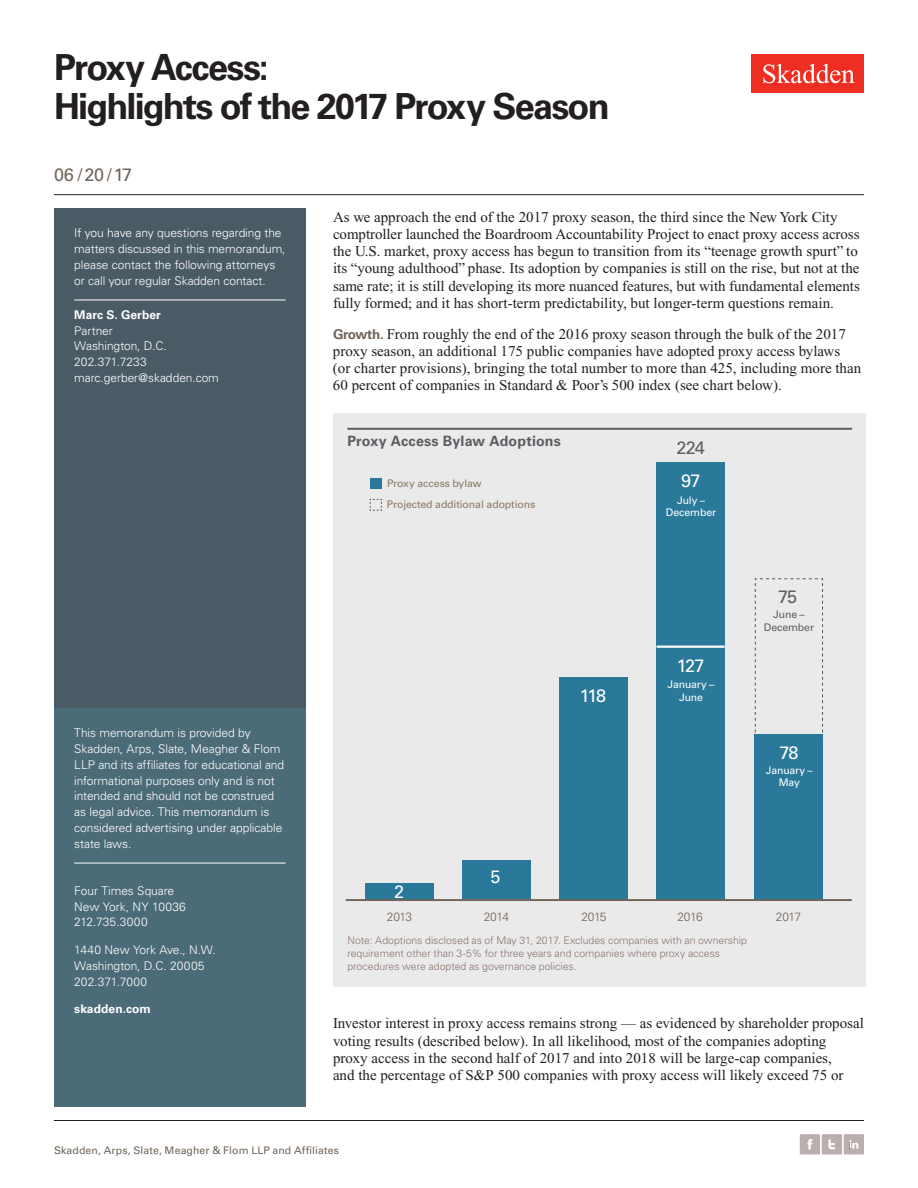
<style>
.page{position:relative;width:918px;height:1188px;background:#fff}
.page>*{position:absolute;margin:0;border:0;box-sizing:border-box;transform-origin:0 0}
.t1{font:700 36px/39px "Univers LT Std";letter-spacing:-.05em;color:#231f20}
.t2{font:18px "Univers LT Std";letter-spacing:-.06em;color:#fff}
.t3{font:18px "Univers LT Std";color:#6f645a}
.t4{font:18px "Univers LT Std";color:#5b5d62}
.t5{font:15px/17.2px "Times New Roman PS Std";color:#231f20}
.t6{font:700 14.25px "Univers LT Std";letter-spacing:.01em;color:#5b5d62}
.t7{font:300 12px/15.8px "Univers LT Std";letter-spacing:-.005em;color:#fff}
.t8{font:700 12px "Univers LT Std";letter-spacing:.01em;color:#fff}
.t9{font:300 12px "Univers LT Std";letter-spacing:-.035em;color:#6f645a}
.t10{font:300 10.5px/12.8px "Univers LT Std";color:#88756f}
.t11{font:10.5px "Univers LT Std";letter-spacing:.01em;color:#6f645a}
.t12{font:10.5px "Univers LT Std";letter-spacing:-.01em;color:#8a7966}
.t13{font:10.5px/12.6px "Univers LT Std";letter-spacing:-.02em;color:#fff;text-align:center}
.t14{font:10.5px/12.6px "Univers LT Std";letter-spacing:-.01em;color:#5b5d62;text-align:center}
.s1{font-family:"Univers LT Std";font-weight:700;font-size:13.5px;color:#6f645a}
</style>
<div class="page">
<div style="left:752px;top:54px;width:112px;height:39px;background:#ee2e22"></div>
<svg style="left:763px;top:64px;width:92px;height:19px"></svg>
<div style="left:844px;top:1134px;width:20px;height:20px;background:#baaeae"></div>
<svg style="left:849px;top:1140px;width:9px;height:9px"></svg>
<div style="left:800px;top:1134px;width:20px;height:20px;background:#baaeae"></div>
<svg style="left:807px;top:1139px;width:5px;height:11px"></svg>
<div style="left:822px;top:1134px;width:20px;height:20px;background:#baaeae"></div>
<svg style="left:828px;top:1139px;width:7px;height:10px"></svg>
<div style="left:54px;top:208px;width:252px;height:506px;background:#4b5b66"></div>
<hr style="left:74px;top:300px;width:212px;height:1px;background:#fff">
<div style="left:54px;top:708px;width:252px;height:399px;background:#4c6b79"></div>
<hr style="left:74px;top:863px;width:212px;height:1px;background:#fff">
<div style="left:333px;top:414px;width:532px;height:573px;background:#ebeaea"></div>
<svg style="left:755px;top:578px;width:68px;height:155px"></svg>
<div style="left:657px;top:462px;width:68px;height:185px;background:#2a799a"></div>
<hr style="left:347px;top:428px;width:505px;height:2px;background:#5b5d62">
<div style="left:365px;top:883px;width:68px;height:16px;background:#2a799a"></div>
<div style="left:462px;top:860px;width:68px;height:39px;background:#2a799a"></div>
<div style="left:560px;top:677px;width:68px;height:224px;background:#2a799a"></div>
<div style="left:657px;top:648px;width:68px;height:251px;background:#2a799a"></div>
<div style="left:755px;top:734px;width:68px;height:165px;background:#2a799a"></div>
<hr style="left:346px;top:899px;width:506px;height:2px;background:#6f645a">
<div style="left:370px;top:478px;width:12px;height:11px;background:#2a799a"></div>
<svg style="left:370px;top:499px;width:12px;height:12px"></svg>
<hr style="left:657px;top:646px;width:68px;height:2px;background:#fff">
<hr style="left:54px;top:1120px;width:810px;height:1px;background:#231f20">
<hr style="left:54px;top:194px;width:810px;height:1px;background:#231f20">
<h1 class="t1" style="left:54px;top:48px;width:557px">Proxy Access:<br>Highlights of the 2017 Proxy Season</h1>
<p class="t3" style="left:54px;top:164px;width:80px">06 /20 /17</p>
<p class="t7" style="left:74px;top:225px;width:213px">If you have any questions regarding the matters discussed in this memorandum, please contact the following attorneys or call your regular Skadden contact.</p>
<p class="t8" style="left:74px;top:308px;width:88px">Marc S. Gerber</p>
<p class="t7" style="left:74px;top:322px;width:146px">Partner<br>Washington, D.C.<br>202.371.7233 marc.gerber@skadden.com</p>
<p class="t7" style="left:74px;top:725px;width:212px">This memorandum is provided by Skadden, Arps, Slate, Meagher &amp; Flom LLP and its affiliates for educational and informational purposes only and is not intended and should not be construed as legal advice. This memorandum is considered advertising under applicable state laws.</p>
<p class="t7" style="left:74px;top:883px;width:113px">Four Times Square<br>New York, NY 10036<br>212.735.3000</p>
<p class="t7" style="left:74px;top:942px;width:143px">1440 New York Ave., N.W.<br>Washington, D.C. 20005<br>202.371.7000</p>
<p class="t8" style="left:74px;top:1002px;width:78px">skadden.com</p>
<p class="t5" style="left:333px;top:208px;width:528px">As we approach the end of the 2017 proxy season, the third since the New York City comptroller launched the Boardroom Accountability Project to enact proxy access across the U.S. market, proxy access has begun to transition from its “teenage growth spurt” to its “young adulthood” phase. Its adoption by companies is still on the rise, but not at the same rate; it is still developing its more nuanced features, but with fundamental elements fully formed; and it has short-term predictability, but longer-term questions remain.</p>
<p class="t5" style="left:333px;top:325px;width:530px"><span class="s1">Growth.</span> From roughly the end of the 2016 proxy season through the bulk of the 2017 proxy season, an additional 175 public companies have adopted proxy access bylaws (or charter provisions), bringing the total number to more than 425, including more than 60 percent of companies in Standard &amp; Poor’s 500 index (see chart below).</p>
<p class="t6" style="left:347px;top:432px;width:215px">Proxy Access Bylaw Adoptions</p>
<p class="t12" style="left:387px;top:477px;width:96px">Proxy access bylaw</p>
<p class="t12" style="left:387px;top:498px;width:150px">Projected additional adoptions</p>
<p class="t2" style="left:394px;top:881px;width:12px">2</p>
<p class="t2" style="left:490px;top:866px;width:12px">5</p>
<p class="t2" style="left:580px;top:685px;width:28px">118</p>
<p class="t4" style="left:676px;top:437px;width:30px">224</p>
<p class="t2" style="left:681px;top:470px;width:21px">97</p>
<p class="t13" style="left:666px;top:494px;width:52px">July –<br>December</p>
<p class="t2" style="left:677px;top:655px;width:29px">127</p>
<p class="t13" style="left:668px;top:678px;width:48px">January –<br>June</p>
<p class="t4" style="left:778px;top:586px;width:21px">75</p>
<p class="t14" style="left:764px;top:608px;width:52px">June –<br>December</p>
<p class="t2" style="left:779px;top:742px;width:21px">78</p>
<p class="t13" style="left:766px;top:764px;width:48px">January –<br>May</p>
<p class="t9" style="left:387px;top:909px;width:27px">2013</p>
<p class="t9" style="left:484px;top:909px;width:27px">2014</p>
<p class="t9" style="left:581px;top:909px;width:27px">2015</p>
<p class="t9" style="left:677px;top:909px;width:27px">2016</p>
<p class="t9" style="left:776px;top:909px;width:27px">2017</p>
<p class="t10" style="left:347px;top:934px;width:401px">Note: Adoptions disclosed as of May 31, 2017. Excludes companies with an ownership requirement other than 3-5% for three years and companies where proxy access procedures were adopted as governance policies.</p>
<p class="t5" style="left:333px;top:1015px;width:532px">Investor interest in proxy access remains strong — as evidenced by shareholder proposal voting results (described below). In all likelihood, most of the companies adopting proxy access in the second half of 2017 and into 2018 will be large-cap companies,<br>and the percentage of S&amp;P 500 companies with proxy access will likely exceed 75 or</p>
<p class="t11" style="left:54px;top:1144px;width:287px">Skadden, Arps, Slate, Meagher &amp; Flom LLP and Affiliates</p>
</div>
